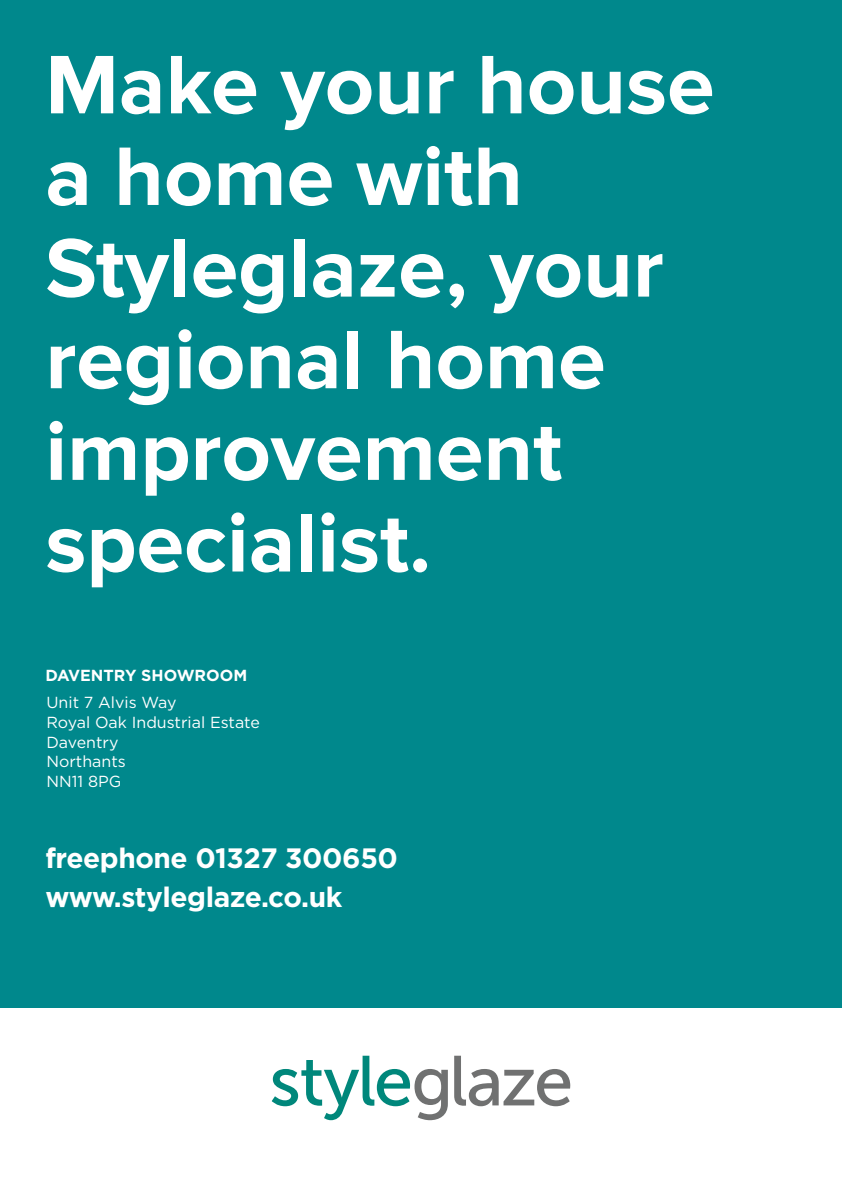
<style>
.page{position:relative;width:842px;height:1191px;background:#fff}
.page>*{position:absolute;margin:0;border:0;box-sizing:border-box;transform-origin:0 0}
.t1{font:700 86px/91.6px "Proxima Nova";color:#fff}
.t2{font:700 28px/39.4px "Gotham HTF";letter-spacing:-.015em;color:#fff}
.t3{font:16px/19.8px "Gotham HTF";color:#fff}
.t4{font:700 16px "Gotham HTF";color:#fff}
</style>
<div class="page">
<div style="left:0;top:0;width:842px;height:1007px;background:#00888c"></div>
<svg style="left:272px;top:1055px;width:176px;height:65px"></svg>
<svg style="left:454px;top:1055px;width:116px;height:51px"></svg>
<p class="t1" style="left:45px;top:47px;width:671px">Make your house a home with<br>Styleglaze, your regional home improvement specialist.</p>
<p class="t4" style="left:45px;top:666px;width:203px">DAVENTRY SHOWROOM</p>
<p class="t3" style="left:46px;top:692px;width:215px">Unit 7 Alvis Way<br>Royal Oak Industrial Estate<br>Daventry<br>Northants<br>NN11 8PG</p>
<p class="t2" style="left:45px;top:838px;width:354px">freephone 01327 300650 www.styleglaze.co.uk</p>
</div>
